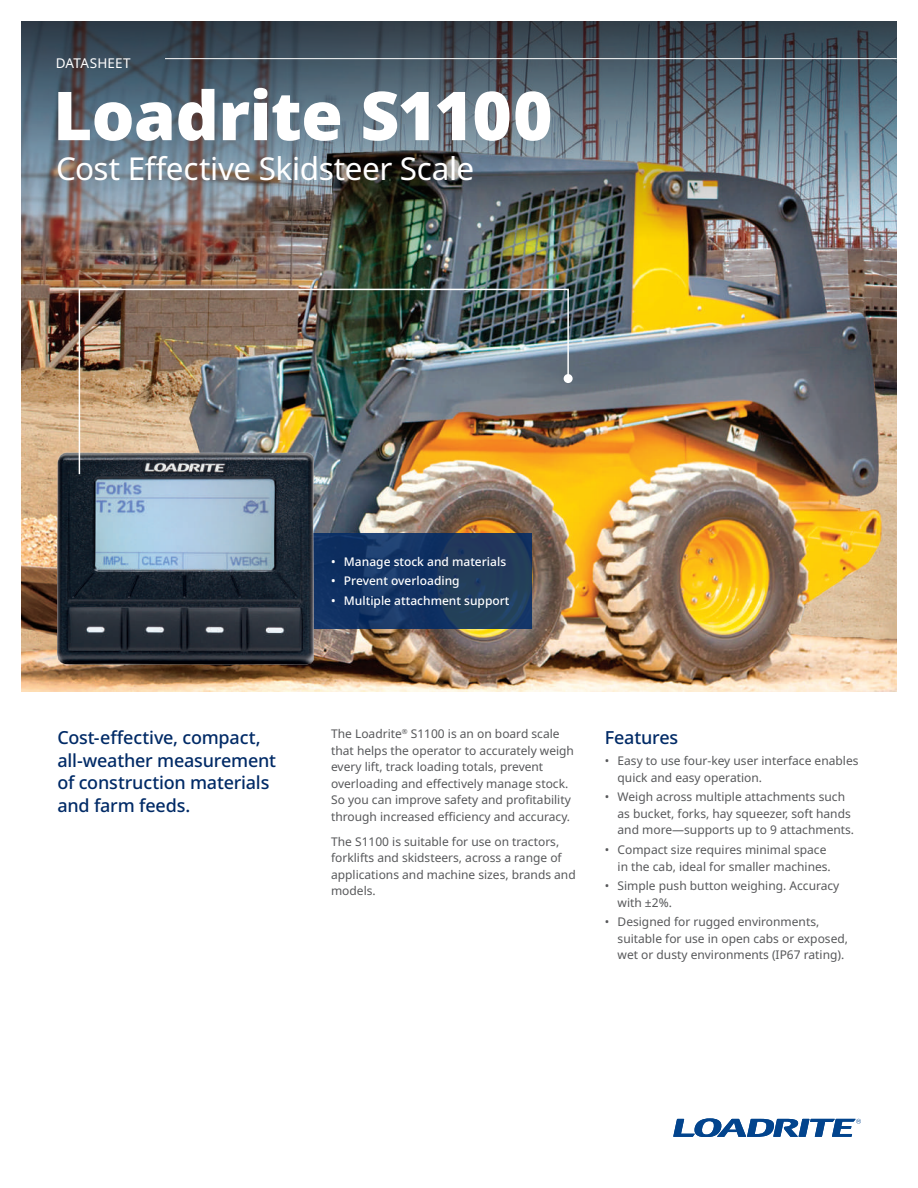
<style>
.page{position:relative;width:918px;height:1188px;background:#fff}
.page>*{position:absolute;margin:0;border:0;box-sizing:border-box;transform-origin:0 0}
.t1{font:900 67.5px "Noto Sans";letter-spacing:-.01em;color:#fff}
.t2{font:31.5px "Noto Sans";letter-spacing:-.015em;color:#fff}
.t3{font:500 18px/22.5px "Noto Sans";letter-spacing:-.01em;color:#002a66}
.t4{font:13.5px "Noto Sans";letter-spacing:.005em;color:#fff}
.t5{font:12px/16.5px "Noto Sans";color:#57585a}
.t6{font:500 12px "Noto Sans";color:#fff}
</style>
<div class="page">
<img style="left:21px;top:413px;width:876px;height:278px">
<img style="left:21px;top:21px;width:876px;height:392px">
<svg style="left:313px;top:534px;width:219px;height:95px;background:#183761"></svg>
<hr style="left:165px;top:58px;width:732px;height:1px;background:#fff">
<svg style="left:673px;top:1118px;width:188px;height:19px"></svg>
<img style="left:57px;top:449px;width:256px;height:218px">
<img style="left:78px;top:288px;width:492px;height:188px">
<div style="left:564px;top:374px;width:9px;height:9px;background:#fff;border-radius:50%"></div>
<p class="t4" style="left:56px;top:55px;width:76px">DATASHEET</p>
<h1 class="t1" style="left:53px;top:77px;width:501px">Loadrite S1100</h1>
<h2 class="t2" style="left:56px;top:151px;width:420px">Cost Effective Skidsteer Scale</h2>
<h3 class="t3" style="left:57px;top:727px;width:220px">Cost-effective, compact, all-weather measurement of construction materials and farm feeds.</h3>
<p class="t6" style="left:331px;top:554px;width:177px">• Manage stock and materials</p>
<p class="t6" style="left:331px;top:574px;width:130px">• Prevent overloading</p>
<p class="t6" style="left:331px;top:593px;width:180px">• Multiple attachment support</p>
<p class="t5" style="left:331px;top:726px;width:244px">The Loadrite<sup>®</sup> S1100 is an on board scale that helps the operator to accurately weigh every lift, track loading totals, prevent overloading and effectively manage stock.<br>So you can improve safety and profitability through increased efficiency and accuracy.</p>
<p class="t5" style="left:331px;top:833px;width:246px">The S1100 is suitable for use on tractors, forklifts and skidsteers, across a range of applications and machine sizes, brands and models.</p>
<h3 class="t3" style="left:605px;top:727px;width:75px">Features</h3>
<p class="t5" style="left:618px;top:753px;width:242px;text-indent:-13px">• Easy to use four-key user interface enables quick and easy operation.</p>
<p class="t5" style="left:618px;top:789px;width:238px;text-indent:-13px">• Weigh across multiple attachments such as bucket, forks, hay squeezer, soft hands and more—supports up to 9 attachments.</p>
<p class="t5" style="left:618px;top:842px;width:215px;text-indent:-13px">• Compact size requires minimal space in the cab, ideal for smaller machines.</p>
<p class="t5" style="left:618px;top:878px;width:223px;text-indent:-13px">• Simple push button weighing. Accuracy with ±2%.</p>
<p class="t5" style="left:618px;top:914px;width:232px;text-indent:-13px">• Designed for rugged environments, suitable for use in open cabs or exposed, wet or dusty environments (IP67 rating).</p>
</div>
